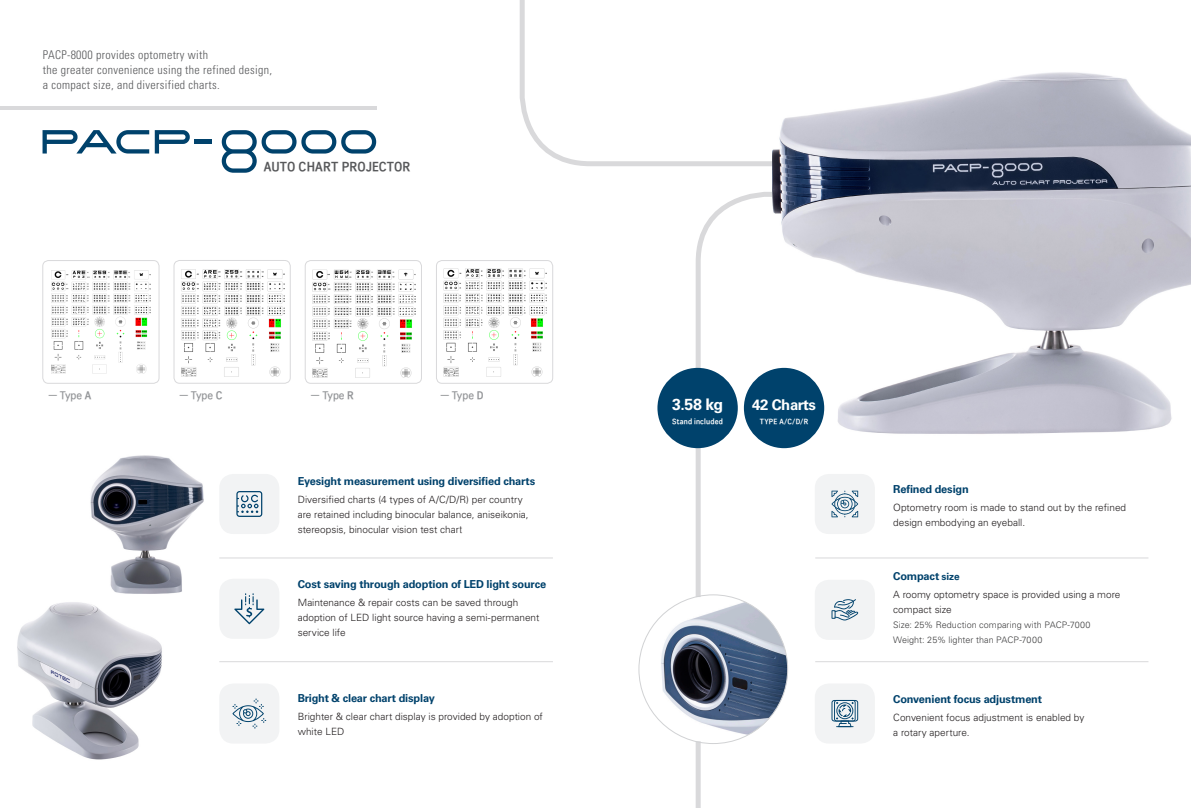
<style>
.page{position:relative;width:1191px;height:808px;background:#fff}
.page>*{position:absolute;margin:0;border:0;box-sizing:border-box;transform-origin:0 0}
.t1{font:700 16px "Univers LT Std";color:#fff}
.t2{font:700 14.9px "Univers LT Std";letter-spacing:-.025em;color:#fff}
.t3{font:13px "SD Gt Neo Cond g Bd";color:#57585a}
.t4{font:300 condensed 12px/15px "Univers LT Std";letter-spacing:.025em;color:#57585a}
.t5{font:700 11px "Univers LT Std";letter-spacing:-.015em;color:#00426c}
.t6{font:11px "SD Gt Neo Cond f Sb";letter-spacing:-.01em;color:#939598}
.t7{font:300 10px/15px "Univers LT Std";color:#231f20}
.t8{font:300 9px "Univers LT Std";letter-spacing:.005em;color:#3e3e3f}
.t9{font:7.5px "SD Gt Neo Cond g Bd";letter-spacing:.015em;color:#fff}
.s1{font-family:"SD Gt Neo Cond g Bd"}
.s2{font-family:"Helvetica LT Std"}
.s3{font-size:10px}
</style>
<div class="page">
<svg style="left:520px;top:0;width:252px;height:166px"></svg>
<svg style="left:695px;top:192px;width:454px;height:616px"></svg>
<img style="left:640px;top:597px;width:147px;height:144px">
<div style="left:814px;top:580px;width:61px;height:60px;background:#f2f3f4;border-radius:14px"></div>
<div style="left:219px;top:579px;width:60px;height:60px;background:#f2f3f4;border-radius:14px"></div>
<svg style="left:234px;top:593px;width:30px;height:31px"></svg>
<div style="left:814px;top:683px;width:61px;height:60px;background:#f2f3f4;border-radius:14px"></div>
<div style="left:219px;top:683px;width:60px;height:60px;background:#f2f3f4;border-radius:14px"></div>
<svg style="left:232px;top:698px;width:34px;height:30px"></svg>
<div style="left:219px;top:474px;width:60px;height:60px;background:#f2f3f4;border-radius:14px"></div>
<svg style="left:236px;top:491px;width:26px;height:26px"></svg>
<svg style="left:831px;top:700px;width:27px;height:27px"></svg>
<svg style="left:831px;top:599px;width:27px;height:21px"></svg>
<div style="left:814px;top:474px;width:61px;height:60px;background:#f2f3f4;border-radius:14px"></div>
<svg style="left:831px;top:491px;width:27px;height:26px"></svg>
<img style="left:52px;top:270px;width:98px;height:104px">
<div style="left:43px;top:260px;width:116px;height:124px;border:1px solid #d9d9db;border-radius:6px"></div>
<div style="left:174px;top:260px;width:116px;height:123px;border:1px solid #d9d9db;border-radius:6px"></div>
<img style="left:181px;top:269px;width:103px;height:108px">
<div style="left:436px;top:260px;width:117px;height:124px;border:1px solid #d9d9db;border-radius:6px"></div>
<img style="left:443px;top:268px;width:103px;height:108px">
<div style="left:305px;top:260px;width:117px;height:124px;border:1px solid #d9d9db;border-radius:6px"></div>
<img style="left:312px;top:269px;width:104px;height:108px">
<svg style="left:43px;top:130px;width:106px;height:24px"></svg>
<svg style="left:155px;top:130px;width:57px;height:24px"></svg>
<svg style="left:222px;top:130px;width:154px;height:43px"></svg>
<hr style="left:0;top:106px;width:376px;height:3px;background:#d9d9db">
<hr style="left:219px;top:557px;width:334px;height:1px;background:#d9d9db">
<hr style="left:815px;top:557px;width:333px;height:1px;background:#d9d9db">
<hr style="left:219px;top:661px;width:334px;height:1px;background:#d9d9db">
<hr style="left:815px;top:661px;width:333px;height:1px;background:#d9d9db">
<img style="left:17px;top:602px;width:145px;height:158px">
<img style="left:90px;top:455px;width:114px;height:139px">
<img style="left:772px;top:72px;width:419px;height:391px">
<div style="left:657px;top:368px;width:81px;height:80px;background:#00426c;border-radius:50%"></div>
<div style="left:744px;top:368px;width:80px;height:80px;background:#00426c;border-radius:50%"></div>
<p class="t4" style="left:43px;top:47px;width:230px">PACP-8000 provides optometry with<br>the greater convenience using the refined design,</p>
<p class="t4" style="left:43px;top:77px;width:178px">a compact size, and diversified charts.</p>
<p class="t3" style="left:264px;top:161px;width:148px">AUTO CHART PROJECTOR</p>
<p class="t6" style="left:48px;top:390px;width:44px">— Type <span class="s1">A</span></p>
<p class="t6" style="left:179px;top:390px;width:45px">— Type <span class="s1">C</span></p>
<p class="t6" style="left:311px;top:390px;width:45px">— Type <span class="s1">R</span></p>
<p class="t6" style="left:440px;top:390px;width:45px">— Type <span class="s1">D</span></p>
<p class="t5" style="left:298px;top:475px;width:239px">Eyesight measurement using diversified charts</p>
<p class="t7" style="left:298px;top:492px;width:232px">Diversified charts (4 types of A/C/D/R) per country are retained including binocular balance, aniseikonia, stereopsis, binocular vision test char<span class="s2">t</span></p>
<p class="t5" style="left:298px;top:578px;width:250px">Cost saving through adoption of LED light source</p>
<p class="t7" style="left:298px;top:595px;width:243px">Maintenance &amp; repair costs can be saved through adoption of LED light source having a semi-permanent service life</p>
<p class="t5" style="left:298px;top:692px;width:139px">Bright &amp; clear chart display</p>
<p class="t7" style="left:298px;top:709px;width:247px">Brighter &amp; clear chart display is provided by adoption of white LED</p>
<p class="t1" style="left:672px;top:395px;width:53px">3.58 kg</p>
<p class="t9" style="left:672px;top:418px;width:52px">Stand included</p>
<p class="t2" style="left:752px;top:396px;width:65px">42 Charts</p>
<p class="t9" style="left:760px;top:417px;width:50px">TYPE A/C/D/R</p>
<p class="t5" style="left:893px;top:483px;width:77px">Refined design</p>
<p class="t7" style="left:893px;top:500px;width:234px">Optometry room is made to stand out by the refined design embodying an eyeball.</p>
<p class="t5" style="left:893px;top:570px;width:68px">Compact <span class="s3">size</span></p>
<p class="t7" style="left:893px;top:587px;width:229px">A roomy optometry space is provided using a more compact size</p>
<p class="t8" style="left:893px;top:620px;width:199px">Size: 25% Reduction comparing with PACP-7000</p>
<p class="t8" style="left:893px;top:635px;width:151px">Weight: 25% lighter than PACP-7000</p>
<p class="t5" style="left:893px;top:693px;width:150px">Convenient focus adjustment</p>
<p class="t7" style="left:893px;top:710px;width:193px">Convenient focus adjustment is enabled by a rotary aperture.</p>
</div>
